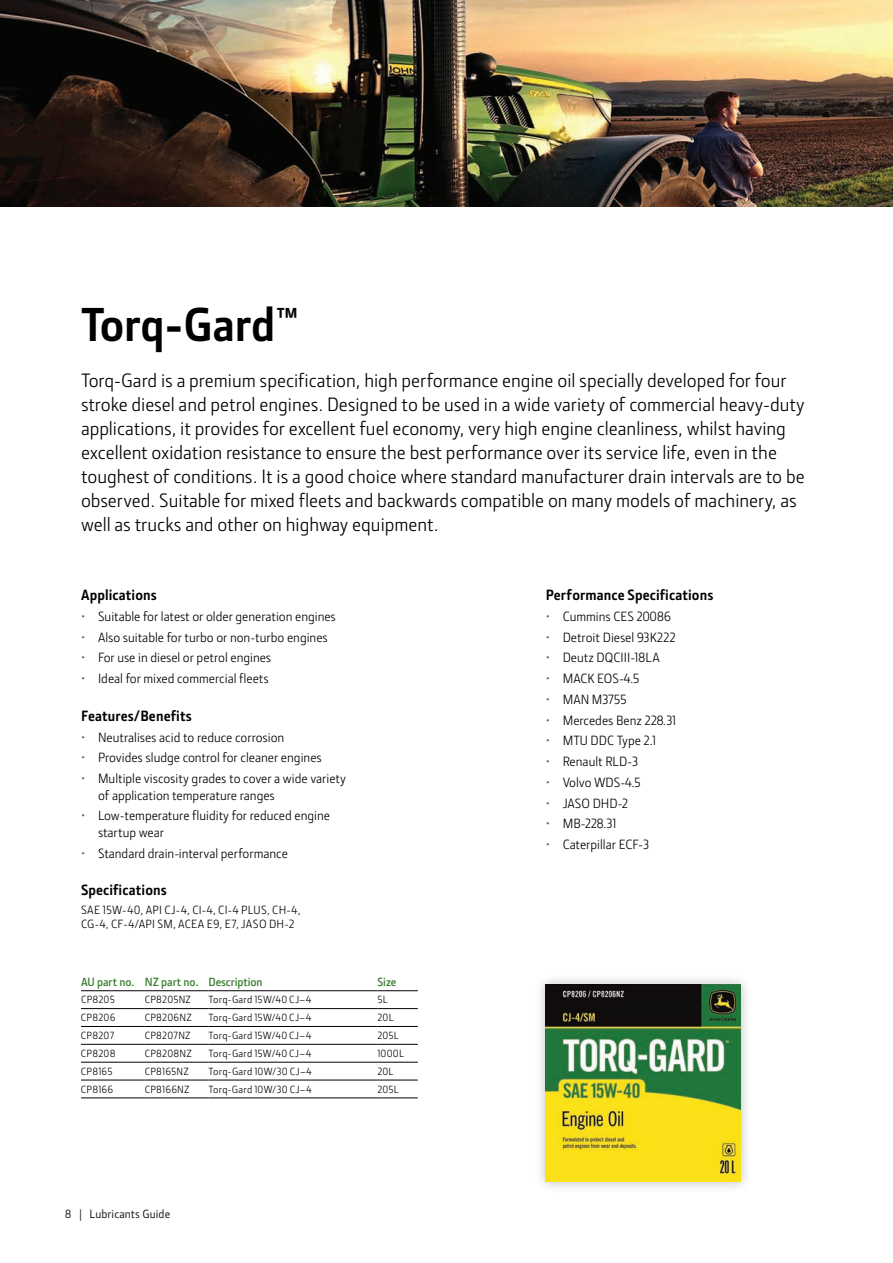
<style>
.page{position:relative;width:893px;height:1263px;background:#fff}
.page>*{position:absolute;margin:0;border:0;box-sizing:border-box;transform-origin:0 0}
.JD___32_pt_Section_H{font:700 48px "JD Sans Pro";letter-spacing:-.01em;color:#000001}
.JD___Introduction_co{font:19.5px/24px "JD Sans Pro";color:#000001}
.JD___10_pt_Subhead{font:700 15px "JD Sans Pro";letter-spacing:.01em;color:#000001}
.t1{font:13.5px/16.5px "JD Sans Pro";color:#000001}
.JD_-_8pt_Specs{font:12px/14.2px "JD Sans Pro";letter-spacing:.02em;color:#000001}
.JD___Table_Heading_L{font:600 12px "JD Sans Pro";color:#357b2b}
.t2{font:500 12px "JD Sans Pro";letter-spacing:.01em;color:#231f20}
.JD___Table_content_l{font:10.5px "JD Sans Pro";letter-spacing:.02em;color:#000001}
.s1{font-size:15px;color:#357b2b}
</style>
<div class="page">
<hr style="left:81px;top:990px;width:64px;height:1px;background:#000001">
<hr style="left:145px;top:990px;width:64px;height:1px;background:#000001">
<hr style="left:209px;top:990px;width:168px;height:1px;background:#000001">
<hr style="left:377px;top:990px;width:41px;height:1px;background:#000001">
<hr style="left:81px;top:1008px;width:64px;height:1px;background:#000001">
<hr style="left:145px;top:1008px;width:64px;height:1px;background:#000001">
<hr style="left:209px;top:1008px;width:168px;height:1px;background:#000001">
<hr style="left:377px;top:1008px;width:41px;height:1px;background:#000001">
<hr style="left:81px;top:1026px;width:64px;height:1px;background:#000001">
<hr style="left:145px;top:1026px;width:64px;height:1px;background:#000001">
<hr style="left:209px;top:1026px;width:168px;height:1px;background:#000001">
<hr style="left:377px;top:1026px;width:41px;height:1px;background:#000001">
<hr style="left:81px;top:1044px;width:64px;height:1px;background:#000001">
<hr style="left:145px;top:1044px;width:64px;height:1px;background:#000001">
<hr style="left:209px;top:1044px;width:168px;height:1px;background:#000001">
<hr style="left:377px;top:1044px;width:41px;height:1px;background:#000001">
<hr style="left:81px;top:1062px;width:64px;height:1px;background:#000001">
<hr style="left:145px;top:1062px;width:64px;height:1px;background:#000001">
<hr style="left:209px;top:1062px;width:168px;height:1px;background:#000001">
<hr style="left:377px;top:1062px;width:41px;height:1px;background:#000001">
<hr style="left:81px;top:1080px;width:64px;height:1px;background:#000001">
<hr style="left:145px;top:1080px;width:64px;height:1px;background:#000001">
<hr style="left:209px;top:1080px;width:168px;height:1px;background:#000001">
<hr style="left:377px;top:1080px;width:41px;height:1px;background:#000001">
<hr style="left:81px;top:1098px;width:64px;height:1px;background:#000001">
<hr style="left:145px;top:1098px;width:64px;height:1px;background:#000001">
<hr style="left:209px;top:1098px;width:168px;height:1px;background:#000001">
<hr style="left:377px;top:1098px;width:41px;height:1px;background:#000001">
<img style="left:0;top:0;width:893px;height:206px">
<div style="left:534px;top:973px;width:218px;height:220px;background:#000001;opacity:.25"></div>
<img style="left:546px;top:984px;width:195px;height:198px">
<p class="JD___32_pt_Section_H" style="left:81px;top:293px;width:219px">Torq-Gard™</p>
<p class="JD___Introduction_co" style="left:81px;top:368px;width:725px">Torq-Gard is a premium specification, high performance engine oil specially developed for four stroke diesel and petrol engines. Designed to be used in a wide variety of commercial heavy-duty applications, it provides for excellent fuel economy, very high engine cleanliness, whilst having excellent oxidation resistance to ensure the best performance over its service life, even in the toughest of conditions. It is a good choice where standard manufacturer drain intervals are to be observed. Suitable for mixed fleets and backwards compatible on many models of machinery, as well as trucks and other on highway equipment.</p>
<p class="JD___10_pt_Subhead" style="left:81px;top:585px;width:77px">Applications</p>
<p class="t1" style="left:81px;top:608px;width:256px"><span class="s1">•</span> Suitable for latest or older generation engines</p>
<p class="t1" style="left:81px;top:628px;width:248px"><span class="s1">•</span> Also suitable for turbo or non-turbo engines</p>
<p class="t1" style="left:81px;top:649px;width:192px"><span class="s1">•</span> For use in diesel or petrol engines</p>
<p class="t1" style="left:81px;top:670px;width:189px"><span class="s1">•</span> Ideal for mixed commercial fleets</p>
<p class="JD___10_pt_Subhead" style="left:81px;top:706px;width:112px">Features/Benefits</p>
<p class="t1" style="left:81px;top:728px;width:205px"><span class="s1">•</span> Neutralises acid to reduce corrosion</p>
<p class="t1" style="left:81px;top:749px;width:242px"><span class="s1">•</span> Provides sludge control for cleaner engines</p>
<p class="t1" style="left:98px;top:770px;width:250px;text-indent:-17px"><span class="s1">•</span> Multiple viscosity grades to cover a wide variety of application temperature ranges</p>
<p class="t1" style="left:98px;top:807px;width:234px;text-indent:-17px"><span class="s1">•</span> Low-temperature fluidity for reduced engine startup wear</p>
<p class="t1" style="left:81px;top:844px;width:208px"><span class="s1">•</span> Standard drain-interval performance</p>
<p class="JD___10_pt_Subhead" style="left:81px;top:880px;width:87px">Specifications</p>
<p class="JD_-_8pt_Specs" style="left:81px;top:902px;width:221px">SAE 15W-40, API CJ-4, CI-4, CI-4 PLUS, CH-4,<br>CG-4, CF-4/API SM, ACEA E9, E7, JASO DH-2</p>
<p class="JD___Table_Heading_L" style="left:81px;top:974px;width:55px">AU part no.</p>
<p class="JD___Table_Heading_L" style="left:145px;top:974px;width:56px">NZ part no.</p>
<p class="JD___Table_Heading_L" style="left:209px;top:974px;width:55px">Description</p>
<p class="JD___Table_Heading_L" style="left:377px;top:974px;width:20px">Size</p>
<p class="JD___Table_content_l" style="left:81px;top:993px;width:35px">CP8205</p>
<p class="JD___Table_content_l" style="left:145px;top:993px;width:48px">CP8205NZ</p>
<p class="JD___Table_content_l" style="left:209px;top:993px;width:104px">Torq-Gard 15W/40 CJ–4</p>
<p class="JD___Table_content_l" style="left:377px;top:993px;width:12px">5L</p>
<p class="JD___Table_content_l" style="left:81px;top:1011px;width:36px">CP8206</p>
<p class="JD___Table_content_l" style="left:145px;top:1011px;width:48px">CP8206NZ</p>
<p class="JD___Table_content_l" style="left:209px;top:1011px;width:104px">Torq-Gard 15W/40 CJ–4</p>
<p class="JD___Table_content_l" style="left:377px;top:1011px;width:18px">20L</p>
<p class="JD___Table_content_l" style="left:81px;top:1028px;width:35px">CP8207</p>
<p class="JD___Table_content_l" style="left:145px;top:1028px;width:47px">CP8207NZ</p>
<p class="JD___Table_content_l" style="left:209px;top:1028px;width:104px">Torq-Gard 15W/40 CJ–4</p>
<p class="JD___Table_content_l" style="left:377px;top:1028px;width:23px">205L</p>
<p class="JD___Table_content_l" style="left:81px;top:1046px;width:36px">CP8208</p>
<p class="JD___Table_content_l" style="left:145px;top:1046px;width:49px">CP8208NZ</p>
<p class="JD___Table_content_l" style="left:209px;top:1046px;width:104px">Torq-Gard 15W/40 CJ–4</p>
<p class="JD___Table_content_l" style="left:377px;top:1046px;width:28px">1000L</p>
<p class="JD___Table_content_l" style="left:81px;top:1064px;width:33px">CP8165</p>
<p class="JD___Table_content_l" style="left:145px;top:1064px;width:46px">CP8165NZ</p>
<p class="JD___Table_content_l" style="left:209px;top:1064px;width:105px">Torq-Gard 10W/30 CJ–4</p>
<p class="JD___Table_content_l" style="left:377px;top:1064px;width:18px">20L</p>
<p class="JD___Table_content_l" style="left:81px;top:1082px;width:34px">CP8166</p>
<p class="JD___Table_content_l" style="left:145px;top:1082px;width:46px">CP8166NZ</p>
<p class="JD___Table_content_l" style="left:209px;top:1082px;width:105px">Torq-Gard 10W/30 CJ–4</p>
<p class="JD___Table_content_l" style="left:377px;top:1082px;width:23px">205L</p>
<p class="t2" style="left:65px;top:1205px;width:107px">8 | Lubricants Guide</p>
<p class="JD___10_pt_Subhead" style="left:546px;top:585px;width:169px">Performance Specifications</p>
<p class="t1" style="left:546px;top:608px;width:127px"><span class="s1">•</span> Cummins CES 20086</p>
<p class="t1" style="left:546px;top:628px;width:132px"><span class="s1">•</span> Detroit Diesel 93K222</p>
<p class="t1" style="left:546px;top:649px;width:116px"><span class="s1">•</span> Deutz DQCIII-18LA</p>
<p class="t1" style="left:546px;top:670px;width:95px"><span class="s1">•</span> MACK EOS-4.5</p>
<p class="t1" style="left:546px;top:691px;width:82px"><span class="s1">•</span> MAN M3755</p>
<p class="t1" style="left:546px;top:711px;width:132px"><span class="s1">•</span> Mercedes Benz 228.31</p>
<p class="t1" style="left:546px;top:732px;width:112px"><span class="s1">•</span> MTU DDC Type 2.1</p>
<p class="t1" style="left:546px;top:753px;width:94px"><span class="s1">•</span> Renault RLD-3</p>
<p class="t1" style="left:546px;top:774px;width:97px"><span class="s1">•</span> Volvo WDS-4.5</p>
<p class="t1" style="left:546px;top:794px;width:84px"><span class="s1">•</span> JASO DHD-2</p>
<p class="t1" style="left:546px;top:815px;width:72px"><span class="s1">•</span> MB-228.31</p>
<p class="t1" style="left:546px;top:836px;width:105px"><span class="s1">•</span> Caterpillar ECF-3</p>
</div>
